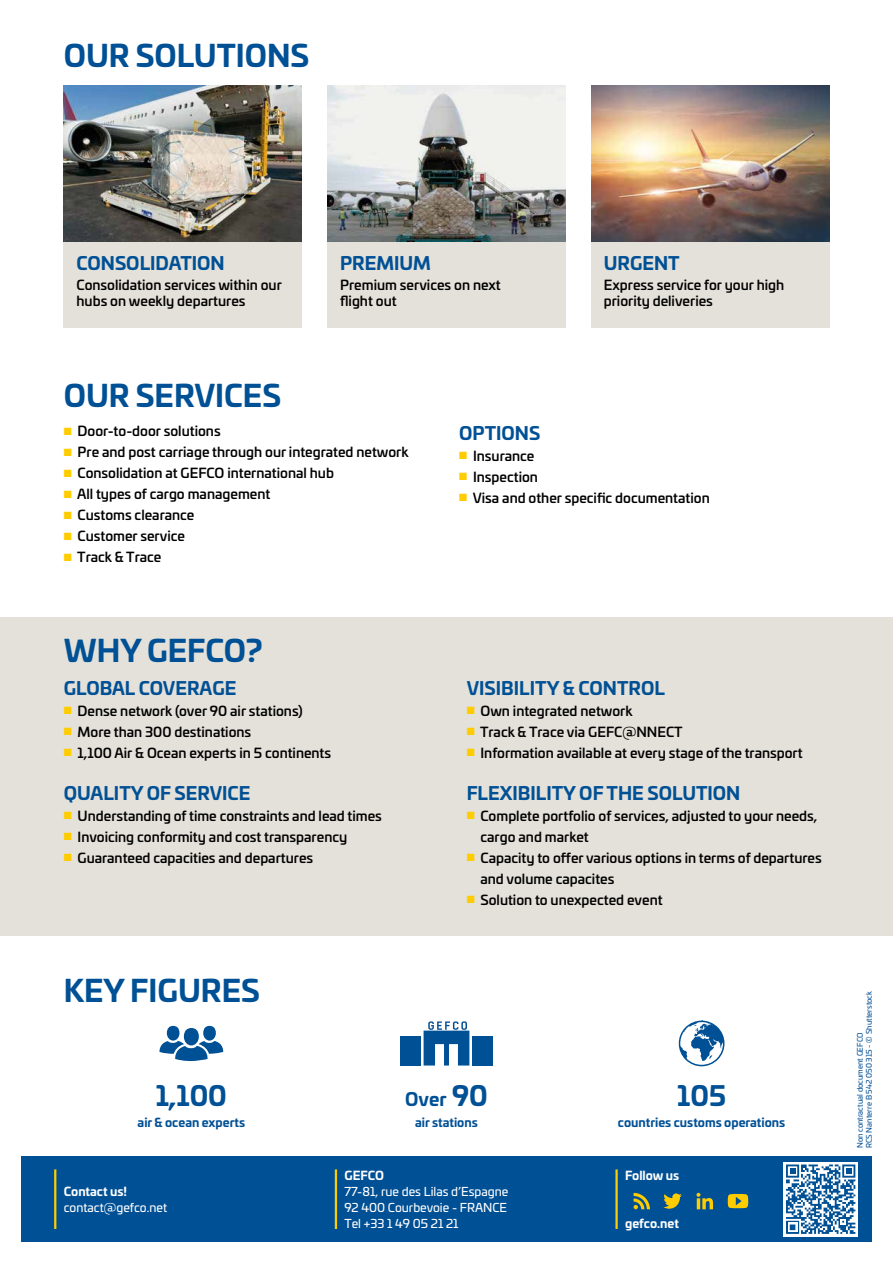
<style>
.page{position:relative;width:893px;height:1263px;background:#fff}
.page>*{position:absolute;margin:0;border:0;box-sizing:border-box;transform-origin:0 0}
.t1{font:700 30px "Univia Pro";color:#005095}
.t2{font:700 27px "Univia Pro";color:#005095}
.t3{font:700 18px "Univia Pro";color:#005095}
.t4{font:500 13.5px/16.2px "Univia Pro";color:#000}
.t5{font:12px/15.8px "Univia Pro";color:#fff;text-align:justify}
.t6{font:700 12px "Univia Pro";color:#005095}
.t7{font:700 12px "Univia Pro";color:#fff}
.t8{font:7.5px/9px "Univia Pro";color:#005095}
.s1{color:#fc0}
.s2{font-size:27px}
</style>
<div class="page">
<div style="left:21px;top:1157px;width:851px;height:85px;background:#005095"></div>
<hr style="left:54px;top:1169px;width:2px;height:60px;background:#fc0">
<hr style="left:335px;top:1169px;width:2px;height:60px;background:#fc0">
<hr style="left:615px;top:1169px;width:3px;height:60px;background:#fc0">
<div style="left:783px;top:1162px;width:75px;height:74px;background:#fff"></div>
<svg style="left:786px;top:1164px;width:69px;height:70px"></svg>
<img style="left:64px;top:85px;width:238px;height:157px">
<img style="left:327px;top:85px;width:239px;height:157px">
<img style="left:591px;top:85px;width:238px;height:157px">
<div style="left:0;top:617px;width:893px;height:318px;background:#e4e1da"></div>
<div style="left:184px;top:1028px;width:15px;height:17px;background:#005095;border-radius:50%"></div>
<div style="left:203px;top:1026px;width:13px;height:14px;background:#005095;border-radius:50%"></div>
<svg style="left:159px;top:1041px;width:65px;height:20px"></svg>
<div style="left:167px;top:1026px;width:12px;height:14px;background:#005095;border-radius:50%"></div>
<div style="left:401px;top:1036px;width:20px;height:29px;background:#005095"></div>
<div style="left:472px;top:1036px;width:20px;height:29px;background:#005095"></div>
<svg style="left:424px;top:1021px;width:45px;height:44px"></svg>
<svg style="left:678px;top:1020px;width:47px;height:46px"></svg>
<svg style="left:634px;top:1193px;width:16px;height:16px"></svg>
<svg style="left:663px;top:1193px;width:19px;height:16px"></svg>
<svg style="left:696px;top:1193px;width:17px;height:16px"></svg>
<svg style="left:728px;top:1194px;width:20px;height:14px"></svg>
<div style="left:64px;top:242px;width:238px;height:85px;background:#e4e1da"></div>
<div style="left:327px;top:242px;width:239px;height:85px;background:#e4e1da"></div>
<div style="left:591px;top:242px;width:238px;height:85px;background:#e4e1da"></div>
<h1 class="t1" style="left:64px;top:31px;width:247px">OUR SOLUTIONS</h1>
<h3 class="t3" style="left:77px;top:248px;width:150px">CONSOLIDATION</h3>
<p class="t4" style="left:77px;top:276px;width:207px">Consolidation services within our hubs on weekly departures</p>
<h1 class="t1" style="left:64px;top:371px;width:219px">OUR SERVICES</h1>
<h3 class="t3" style="left:340px;top:248px;width:92px">PREMIUM</h3>
<p class="t4" style="left:340px;top:276px;width:162px">Premium services on next flight out</p>
<h3 class="t3" style="left:604px;top:248px;width:77px">URGENT</h3>
<p class="t4" style="left:604px;top:276px;width:182px">Express service for your high priority deliveries</p>
<p class="t4" style="left:64px;top:422px;width:158px"><span class="s1">■</span> Door-to-door solutions</p>
<p class="t4" style="left:64px;top:443px;width:346px"><span class="s1">■</span> Pre and post carriage through our integrated network</p>
<p class="t4" style="left:64px;top:464px;width:272px"><span class="s1">■</span> Consolidation at GEFCO international hub</p>
<p class="t4" style="left:64px;top:485px;width:208px"><span class="s1">■</span> All types of cargo management</p>
<p class="t4" style="left:64px;top:506px;width:132px"><span class="s1">■</span> Customs clearance</p>
<p class="t4" style="left:64px;top:527px;width:123px"><span class="s1">■</span> Customer service</p>
<p class="t4" style="left:64px;top:548px;width:99px"><span class="s1">■</span> Track &amp; Trace</p>
<h1 class="t1" style="left:64px;top:627px;width:200px">WHY GEFCO?</h1>
<h3 class="t3" style="left:64px;top:674px;width:174px">GLOBAL COVERAGE</h3>
<p class="t4" style="left:64px;top:702px;width:241px"><span class="s1">■</span> Dense network (over 90 air stations)</p>
<p class="t4" style="left:64px;top:723px;width:189px"><span class="s1">■</span> More than 300 destinations</p>
<p class="t4" style="left:64px;top:744px;width:269px"><span class="s1">■</span> 1,100 Air &amp; Ocean experts in 5 continents</p>
<h3 class="t3" style="left:64px;top:779px;width:188px">QUALITY OF SERVICE</h3>
<p class="t4" style="left:64px;top:807px;width:320px"><span class="s1">■</span> Understanding of time constraints and lead times</p>
<p class="t4" style="left:64px;top:828px;width:285px"><span class="s1">■</span> Invoicing conformity and cost transparency</p>
<p class="t4" style="left:64px;top:849px;width:251px"><span class="s1">■</span> Guaranteed capacities and departures</p>
<h1 class="t1" style="left:64px;top:967px;width:198px">KEY FIGURES</h1>
<h3 class="t3" style="left:459px;top:418px;width:83px">OPTIONS</h3>
<p class="t4" style="left:459px;top:447px;width:77px"><span class="s1">■</span> Insurance</p>
<p class="t4" style="left:459px;top:468px;width:80px"><span class="s1">■</span> Inspection</p>
<p class="t4" style="left:459px;top:489px;width:252px"><span class="s1">■</span> Visa and other specific documentation</p>
<h3 class="t3" style="left:467px;top:674px;width:200px">VISIBILITY &amp; CONTROL</h3>
<p class="t4" style="left:467px;top:702px;width:167px"><span class="s1">■</span> Own integrated network</p>
<p class="t4" style="left:467px;top:723px;width:218px"><span class="s1">■</span> Track &amp; Trace via GEFC@NNECT</p>
<p class="t4" style="left:467px;top:744px;width:338px"><span class="s1">■</span> Information available at every stage of the transport</p>
<h3 class="t3" style="left:467px;top:779px;width:275px">FLEXIBILITY OF THE SOLUTION</h3>
<p class="t4" style="left:480px;top:804px;width:338px;line-height:21px;text-indent:-14px"><span class="s1">■</span> Complete portfolio of services, adjusted to your needs, cargo and market</p>
<p class="t4" style="left:480px;top:846px;width:343px;line-height:21px;text-indent:-14px"><span class="s1">■</span> Capacity to offer various options in terms of departures and volume capacites</p>
<p class="t4" style="left:467px;top:891px;width:197px"><span class="s1">■</span> Solution to unexpected event</p>
<h2 class="t2" style="left:156px;top:1074px;width:73px">1,100</h2>
<p class="t6" style="left:138px;top:1113px;width:109px">air &amp; ocean experts</p>
<p class="t7" style="left:64px;top:1182px;width:65px">Contact us!</p>
<p class="t5" style="left:64px;top:1199px;width:105px">contact@gefco.net</p>
<h3 class="t3" style="left:405px;top:1085px;width:84px">Over <span class="s2">90</span></h3>
<p class="t6" style="left:415px;top:1113px;width:64px">air stations</p>
<p class="t7" style="left:344px;top:1166px;width:41px">GEFCO</p>
<p class="t5" style="left:344px;top:1183px;width:165px">77-81, rue des Lilas d’Espagne 92 400 Courbevoie - FRANCE Tel +33 1 49 05 21 21</p>
<h2 class="t2" style="left:677px;top:1074px;width:50px">105</h2>
<p class="t6" style="left:618px;top:1113px;width:169px">countries customs operations</p>
<p class="t7" style="left:625px;top:1166px;width:56px">Follow us</p>
<p class="t7" style="left:625px;top:1213px;width:55px">gefco.net</p>
<p class="t8" style="left:855px;top:1148px;width:158px;rotate:-90deg">Non contractual document GEFCO<br>RCS Nanterre B 542 050 315 - © Shutterstock</p>
</div>
